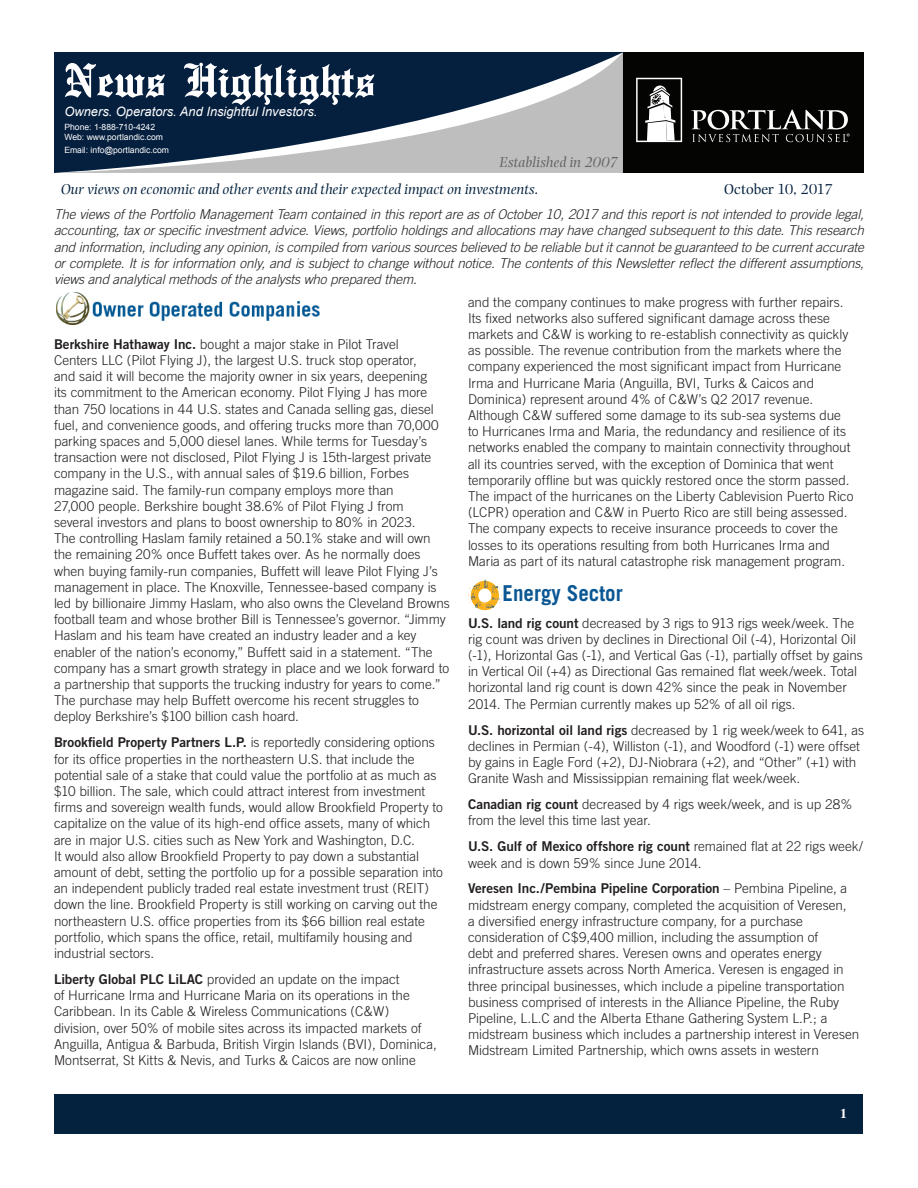
<style>
.page{position:relative;width:918px;height:1188px;background:#fff}
.page>*{position:absolute;margin:0;border:0;box-sizing:border-box;transform-origin:0 0}
.t1{font:500 51px "English Towne";color:#fff}
.t2{font:700 21.9px "Trade Gothic";color:#0b5793;scale:.96 1}
.t3{font:italic 15px "Photina";color:#04213e}
.t4{font:italic 15px "Photina";color:#636366}
.t5{font:15px "Photina";color:#04213e}
.Article_-_Body{font:300 13.5px/16.2px "Trade Gothic";color:#231f20}
.t6{font:italic 300 13.5px/16.2px "Trade Gothic";letter-spacing:-.01em;color:#231f20;text-align:justify}
.t7{font:700 13.5px "Times";color:#fff}
.t8{font:italic 12.9px "Arial";color:#fff}
.t9{font:8.55px/10.4px "Arial";color:#fff}
.s1{font-family:"Trade Gothic Bold Two";font-weight:400}
</style>
<div class="page">
<div style="left:606px;top:52px;width:258px;height:121px;background:#040503"></div>
<div style="left:55px;top:1094px;width:808px;height:39px;background:#04213e"></div>
<svg style="left:54px;top:53px;width:569px;height:120px;background:#4d5d71"></svg>
<svg style="left:636px;top:78px;width:46px;height:64px"></svg>
<svg style="left:691px;top:110px;width:159px;height:32px"></svg>
<img style="left:56px;top:293px;width:263px;height:32px">
<svg style="left:468px;top:578px;width:34px;height:33px"></svg>
<h1 class="t1" style="left:64px;top:51px;width:312px">News Highlights</h1>
<p class="t8" style="left:64px;top:103px;width:255px">Owners. Operators. And Insightful Investors.</p>
<p class="t9" style="left:64px;top:122px;width:100px">Phone: 1-888-710-4242<br>Web: www.portlandic.com</p>
<p class="t9" style="left:64px;top:145px;width:106px">Email: info@portlandic.com</p>
<p class="t4" style="left:499px;top:153px;width:120px">Established in 2007</p>
<p class="t3" style="left:61px;top:181px;width:479px">Our views on economic and other events and their expected impact on investments.</p>
<p class="t5" style="left:724px;top:180px;width:110px">October 10, 2017</p>
<p class="t6" style="left:54px;top:206px;width:812px">The views of the Portfolio Management Team contained in this report are as of October 10, 2017 and this report is not intended to provide legal, accounting, tax or specific investment advice. Views, portfolio holdings and allocations may have changed subsequent to this date. This research and information, including any opinion, is compiled from various sources believed to be reliable but it cannot be guaranteed to be current accurate or complete. It is for information only, and is subject to change without notice. The contents of this Newsletter reflect the different assumptions, views and analytical methods of the analysts who prepared them.</p>
<p class="Article_-_Body" style="left:54px;top:336px;width:397px"><span class="s1">Berkshire Hathaway Inc.</span> bought a major stake in Pilot Travel<br>Centers LLC (Pilot Flying J), the largest U.S. truck stop operator,<br>and said it will become the majority owner in six years, deepening<br>its commitment to the American economy. Pilot Flying J has more than 750 locations in 44 U.S. states and Canada selling gas, diesel fuel, and convenience goods, and offering trucks more than 70,000 parking spaces and 5,000 diesel lanes. While terms for Tuesday’s transaction were not disclosed, Pilot Flying J is 15th-largest private company in the U.S., with annual sales of $19.6 billion, Forbes magazine said. The family-run company employs more than<br>27,000 people. Berkshire bought 38.6% of Pilot Flying J from<br>several investors and plans to boost ownership to 80% in 2023.<br>The controlling Haslam family retained a 50.1% stake and will own the remaining 20% once Buffett takes over. As he normally does when buying family-run companies, Buffett will leave Pilot Flying J’s management in place. The Knoxville, Tennessee-based company is led by billionaire Jimmy Haslam, who also owns the Cleveland Browns football team and whose brother Bill is Tennessee’s governor. “Jimmy Haslam and his team have created an industry leader and a key enabler of the nation’s economy,” Buffett said in a statement. “The company has a smart growth strategy in place and we look forward to a partnership that supports the trucking industry for years to come.” The purchase may help Buffett overcome his recent struggles to deploy Berkshire’s $100 billion cash hoard.</p>
<p class="Article_-_Body" style="left:54px;top:734px;width:391px"><span class="s1">Brookfield Property Partners L.P.</span> is reportedly considering options for its office properties in the northeastern U.S. that include the potential sale of a stake that could value the portfolio at as much as $10 billion. The sale, which could attract interest from investment firms and sovereign wealth funds, would allow Brookfield Property to capitalize on the value of its high-end office assets, many of which are in major U.S. cities such as New York and Washington, D.C.<br>It would also allow Brookfield Property to pay down a substantial amount of debt, setting the portfolio up for a possible separation into an independent publicly traded real estate investment trust (REIT) down the line. Brookfield Property is still working on carving out the northeastern U.S. office properties from its $66 billion real estate portfolio, which spans the office, retail, multifamily housing and industrial sectors.</p>
<p class="Article_-_Body" style="left:54px;top:971px;width:384px"><span class="s1">Liberty Global PLC LiLAC</span> provided an update on the impact<br>of Hurricane Irma and Hurricane Maria on its operations in the Caribbean. In its Cable &amp; Wireless Communications (C&amp;W) division, over 50% of mobile sites across its impacted markets of Anguilla, Antigua &amp; Barbuda, British Virgin Islands (BVI), Dominica, Montserrat, St Kitts &amp; Nevis, and Turks &amp; Caicos are now online</p>
<p class="Article_-_Body" style="left:468px;top:294px;width:387px">and the company continues to make progress with further repairs.<br>Its fixed networks also suffered significant damage across these markets and C&amp;W is working to re-establish connectivity as quickly as possible. The revenue contribution from the markets where the company experienced the most significant impact from Hurricane Irma and Hurricane Maria (Anguilla, BVI, Turks &amp; Caicos and Dominica) represent around 4% of C&amp;W’s Q2 2017 revenue.<br>Although C&amp;W suffered some damage to its sub-sea systems due to Hurricanes Irma and Maria, the redundancy and resilience of its networks enabled the company to maintain connectivity throughout all its countries served, with the exception of Dominica that went temporarily offline but was quickly restored once the storm passed.<br>The impact of the hurricanes on the Liberty Cablevision Puerto Rico (LCPR) operation and C&amp;W in Puerto Rico are still being assessed.<br>The company expects to receive insurance proceeds to cover the losses to its operations resulting from both Hurricanes Irma and Maria as part of its natural catastrophe risk management program.</p>
<p class="t2" style="left:503px;top:580px;width:127px">Energy Sector</p>
<p class="Article_-_Body" style="left:468px;top:615px;width:396px"><span class="s1">U.S. land rig count</span> decreased by 3 rigs to 913 rigs week/week. The rig count was driven by declines in Directional Oil (-4), Horizontal Oil (-1), Horizontal Gas (-1), and Vertical Gas (-1), partially offset by gains in Vertical Oil (+4) as Directional Gas remained flat week/week. Total horizontal land rig count is down 42% since the peak in November 2014. The Permian currently makes up 52% of all oil rigs.</p>
<p class="Article_-_Body" style="left:468px;top:722px;width:398px"><span class="s1">U.S. horizontal oil land rigs</span> decreased by 1 rig week/week to 641, as declines in Permian (-4), Williston (-1), and Woodford (-1) were offset by gains in Eagle Ford (+2), DJ-Niobrara (+2), and “Other” (+1) with Granite Wash and Mississippian remaining flat week/week.</p>
<p class="Article_-_Body" style="left:468px;top:796px;width:386px"><span class="s1">Canadian rig count</span> decreased by 4 rigs week/week, and is up 28% from the level this time last year.</p>
<p class="Article_-_Body" style="left:468px;top:838px;width:396px"><span class="s1">U.S. Gulf of Mexico offshore rig count</span> remained flat at 22 rigs week/ week and is down 59% since June 2014.</p>
<p class="Article_-_Body" style="left:468px;top:880px;width:393px"><span class="s1">Veresen Inc./Pembina Pipeline Corporation</span> – Pembina Pipeline, a midstream energy company, completed the acquisition of Veresen,<br>a diversified energy infrastructure company, for a purchase consideration of C$9,400 million, including the assumption of<br>debt and preferred shares. Veresen owns and operates energy infrastructure assets across North America. Veresen is engaged in three principal businesses, which include a pipeline transportation business comprised of interests in the Alliance Pipeline, the Ruby Pipeline, L.L.C and the Alberta Ethane Gathering System L.P.; a midstream business which includes a partnership interest in Veresen Midstream Limited Partnership, which owns assets in western</p>
<p class="t7" style="left:840px;top:1100px;width:8px">1</p>
</div>
